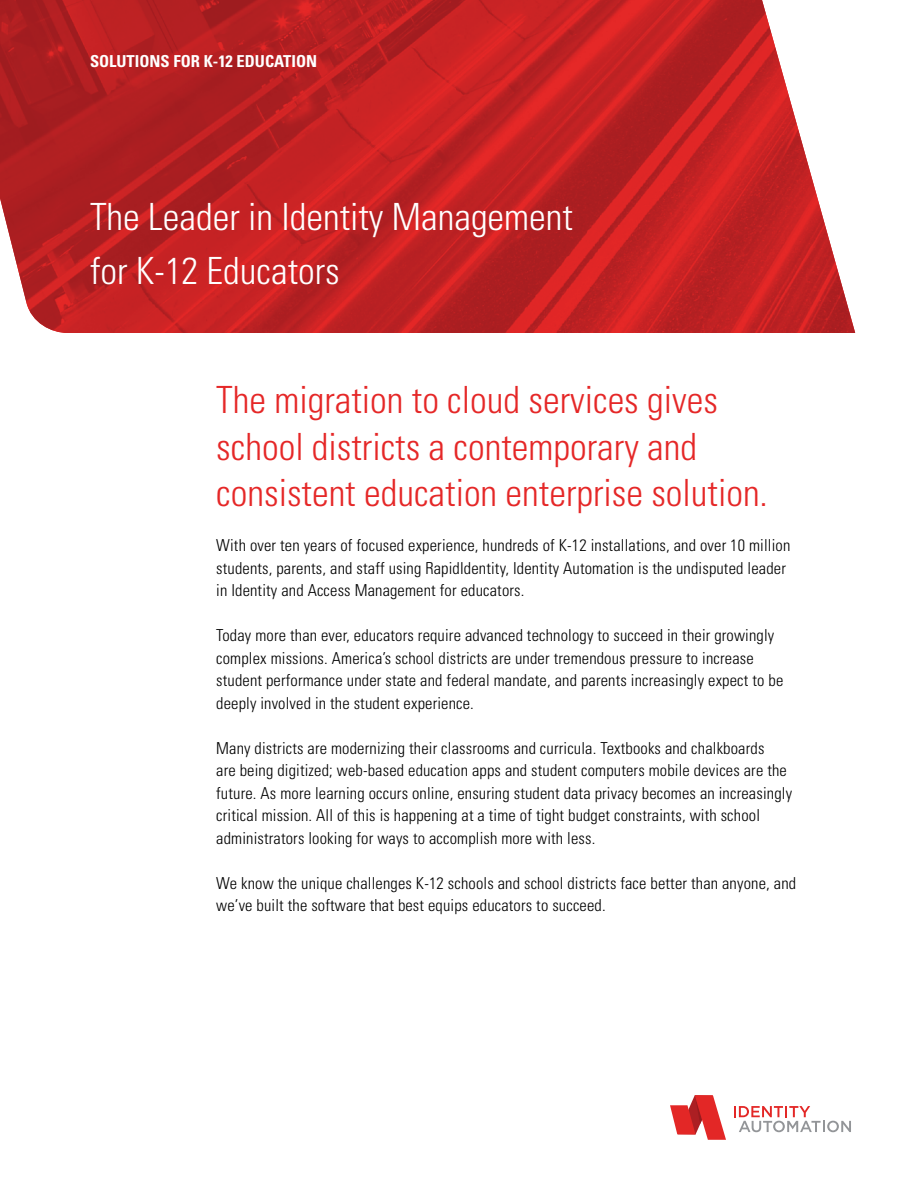
<style>
.page{position:relative;width:918px;height:1188px;background:#fff}
.page>*{position:absolute;margin:0;border:0;box-sizing:border-box;transform-origin:0 0}
.t1{font:300 condensed 37.5px/46.5px "Univers";color:#e52727}
.t2{font:300 condensed 37.5px/54px "Univers";color:#fff}
.t3{font:300 condensed 16.5px/22.5px "Univers";letter-spacing:.01em;color:#000}
.t4{font:700 condensed 16.5px "Univers";color:#fff}
</style>
<div class="page">
<svg style="left:670px;top:1095px;width:56px;height:45px"></svg>
<svg style="left:734px;top:1106px;width:117px;height:26px"></svg>
<img style="left:0;top:0;width:855px;height:333px">
<p class="t4" style="left:90px;top:51px;width:229px">SOLUTIONS FOR K-12 EDUCATION</p>
<h1 class="t2" style="left:90px;top:189px;width:485px">The Leader in Identity Management for K-12 Educators</h1>
<h1 class="t1" style="left:216px;top:377px;width:553px">The migration to cloud services gives school districts a contemporary and consistent education enterprise solution.</h1>
<p class="t3" style="left:216px;top:534px;width:576px">With over ten years of focused experience, hundreds of K-12 installations, and over 10 million students, parents, and staff using RapidIdentity, Identity Automation is the undisputed leader in Identity and Access Management for educators.</p>
<p class="t3" style="left:216px;top:624px;width:569px">Today more than ever, educators require advanced technology to succeed in their growingly complex missions. America’s school districts are under tremendous pressure to increase student performance under state and federal mandate, and parents increasingly expect to be deeply involved in the student experience.</p>
<p class="t3" style="left:216px;top:737px;width:577px">Many districts are modernizing their classrooms and curricula. Textbooks and chalkboards<br>are being digitized; web-based education apps and student computers mobile devices are the future. As more learning occurs online, ensuring student data privacy becomes an increasingly critical mission. All of this is happening at a time of tight budget constraints, with school administrators looking for ways to accomplish more with less.</p>
<p class="t3" style="left:216px;top:872px;width:581px">We know the unique challenges K-12 schools and school districts face better than anyone, and we’ve built the software that best equips educators to succeed.</p>
</div>
